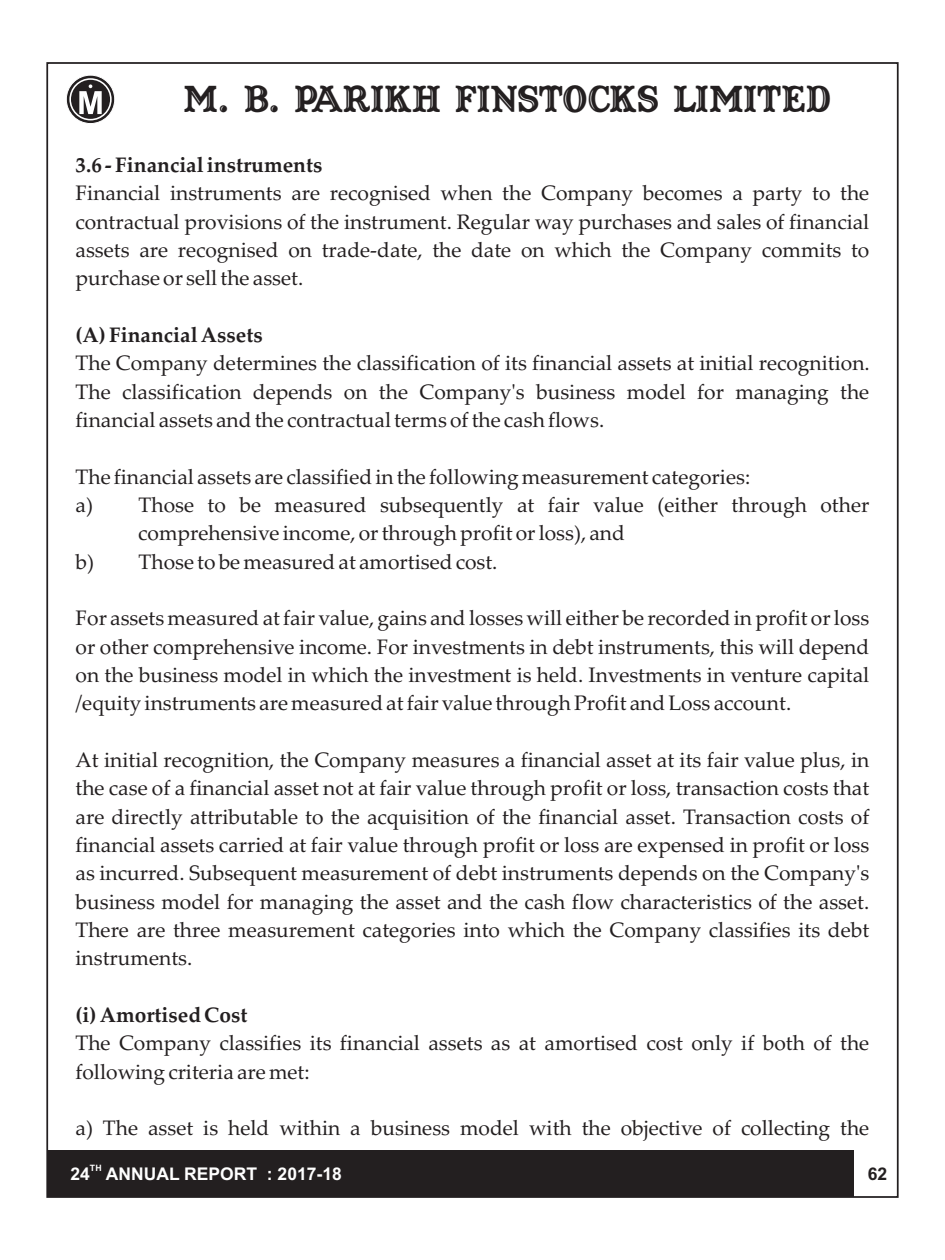
<style>
.page{position:relative;width:945px;height:1260px;background:#fff}
.page>*{position:absolute;margin:0;border:0;box-sizing:border-box;transform-origin:0 0}
.t1{font:35.88px "Captain Howdy";color:#231f20}
.t2{font:21px/28.3px "Palatino Linotype";color:#231f20;text-align:justify}
.t3{font:700 21px "Palatino Linotype";color:#231f20}
.t4{font:700 17.5px "Arial";color:#fff}
.t5{font:700 17.5px "Arial";color:#231f20}
.t6{font:700 8.75px "Arial";color:#fff}
</style>
<div class="page">
<div style="left:47px;top:1150px;width:851px;height:47px;background:#231f20"></div>
<div style="left:854px;top:1150px;width:44px;height:47px;background:#fff"></div>
<svg style="left:66px;top:75px;width:49px;height:49px"></svg>
<div style="left:69px;top:78px;width:43px;height:42px;border:2px solid #fff;border-radius:50%"></div>
<svg style="left:79px;top:84px;width:23px;height:30px"></svg>
<h1 class="t1" style="left:184px;top:77px;width:648px">M. B. PARIKH FINSTOCKS LIMITED</h1>
<p class="t3" style="left:76px;top:157px;width:248px">3.6 - Financial instruments</p>
<p class="t2" style="left:76px;top:181px;width:795px">Financial instruments are recognised when the Company becomes a party to the contractual provisions of the instrument. Regular way purchases and sales of financial assets are recognised on trade-date, the date on which the Company commits to purchase or sell the asset.</p>
<p class="t3" style="left:76px;top:327px;width:189px">(A) Financial Assets</p>
<p class="t2" style="left:76px;top:351px;width:796px">The Company determines the classification of its financial assets at initial recognition.<br>The classification depends on the Company's business model for managing the financial assets and the contractual terms of the cash flows.</p>
<p class="t2" style="left:76px;top:465px;width:676px">The financial assets are classified in the following measurement categories:</p>
<p class="t2" style="left:76px;top:493px;width:795px">a) Those to be measured subsequently at fair value (either through other</p>
<p class="t2" style="left:138px;top:521px;width:488px">comprehensive income, or through profit or loss), and</p>
<p class="t2" style="left:76px;top:550px;width:423px">b) Those to be measured at amortised cost.</p>
<p class="t2" style="left:76px;top:606px;width:795px">For assets measured at fair value, gains and losses will either be recorded in profit or loss or other comprehensive income. For investments in debt instruments, this will depend on the business model in which the investment is held. Investments in venture capital /equity instruments are measured at fair value through Profit and Loss account.</p>
<p class="t2" style="left:76px;top:748px;width:795px">At initial recognition, the Company measures a financial asset at its fair value plus, in the case of a financial asset not at fair value through profit or loss, transaction costs that are directly attributable to the acquisition of the financial asset. Transaction costs of financial assets carried at fair value through profit or loss are expensed in profit or loss as incurred. Subsequent measurement of debt instruments depends on the Company's business model for managing the asset and the cash flow characteristics of the asset.<br>There are three measurement categories into which the Company classifies its debt instruments.</p>
<p class="t3" style="left:76px;top:1007px;width:173px">(i) Amortised Cost</p>
<p class="t2" style="left:76px;top:1031px;width:795px">The Company classifies its financial assets as at amortised cost only if both of the following criteria are met:</p>
<p class="t2" style="left:76px;top:1116px;width:795px">a) The asset is held within a business model with the objective of collecting the</p>
<p class="t6" style="left:90px;top:1165px;width:13px">TH</p>
<p class="t4" style="left:71px;top:1167px;width:273px">24 ANNUAL REPORT : 2017-18</p>
<p class="t5" style="left:868px;top:1167px;width:21px">62</p>
</div>
